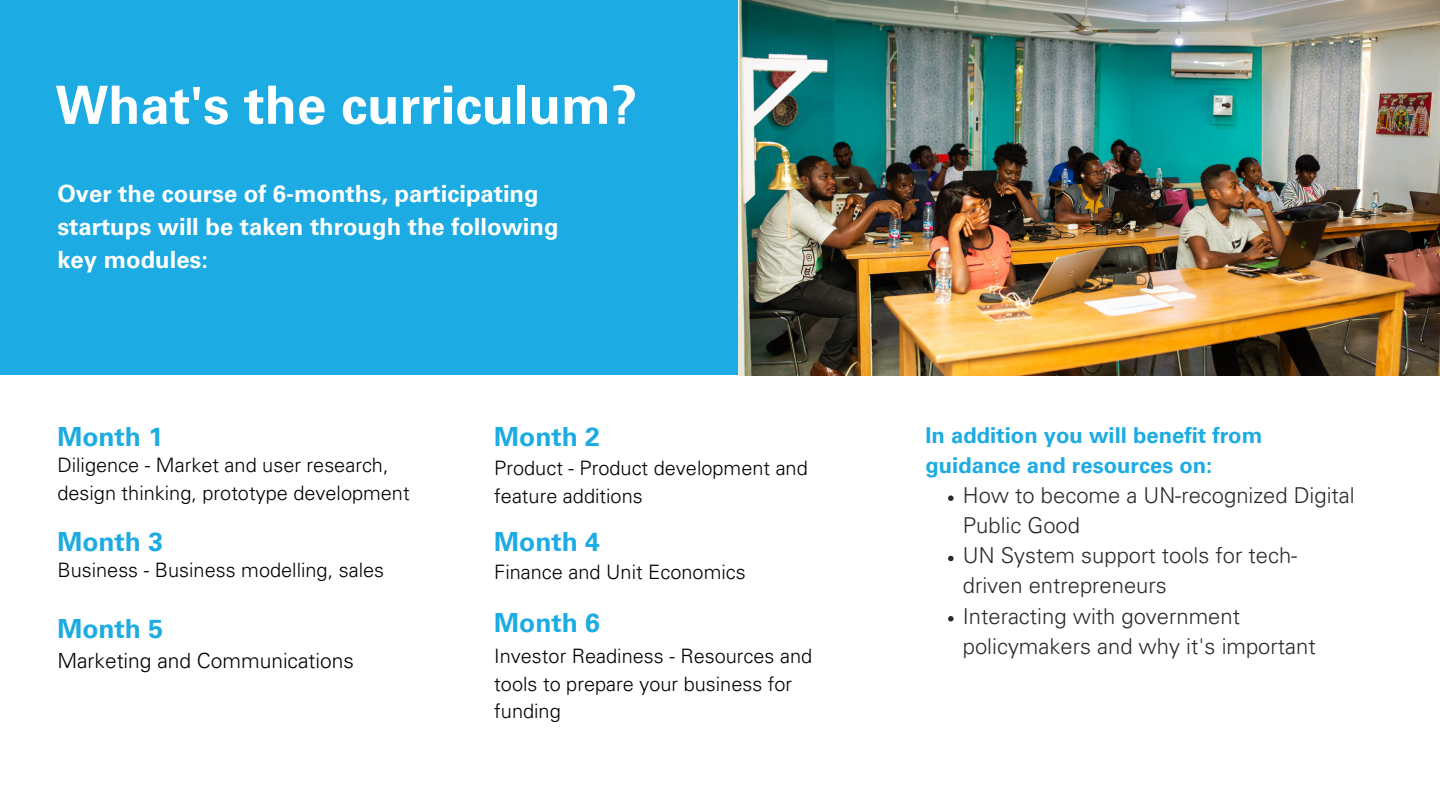
<style>
.page{position:relative;width:1440px;height:810px;background:#fff}
.page>*{position:absolute;margin:0;border:0;box-sizing:border-box;transform-origin:0 0}
.t1{font:700 52.8px "Univers LT Pro 65";color:#fff}
.t2{font:700 26.4px "Univers LT Pro 65";color:#1cabe2}
.t3{font:700 23.8px/33px "Univers LT Pro 65";color:#fff}
.t4{font:300 22px/30.1px "Univers LT Pro 45";color:#2d2926}
.t5{font:700 22px/30.1px "Univers LT Pro 65";color:#1cabe2}
.t6{font:300 20.9px "Univers LT Pro 45";color:#000}
.t7{font:300 19.9px/27.7px "Univers LT Pro 45";color:#000}
</style>
<div class="page">
<div style="left:0;top:0;width:1440px;height:375px;background:#1cabe2"></div>
<img style="left:739px;top:0;width:701px;height:375px">
<svg style="left:948px;top:495px;width:6px;height:6px"></svg>
<svg style="left:948px;top:556px;width:6px;height:5px"></svg>
<svg style="left:948px;top:616px;width:6px;height:6px"></svg>
<h1 class="t1" style="left:55px;top:86px;width:584px">What's the curriculum?</h1>
<p class="t3" style="left:57px;top:180px;width:503px">Over the course of 6-months, participating startups will be taken through the following key modules:</p>
<h2 class="t2" style="left:57px;top:427px;width:107px">Month 1</h2>
<h2 class="t2" style="left:494px;top:427px;width:107px">Month 2</h2>
<p class="t7" style="left:57px;top:454px;width:354px">Diligence - Market and user research, design thinking, prototype development</p>
<p class="t7" style="left:494px;top:457px;width:315px">Product - Product development and feature additions</p>
<h2 class="t2" style="left:57px;top:531px;width:107px">Month 3</h2>
<h2 class="t2" style="left:494px;top:531px;width:107px">Month 4</h2>
<p class="t7" style="left:57px;top:558px;width:328px">Business - Business modelling, sales</p>
<p class="t7" style="left:494px;top:561px;width:253px">Finance and Unit Economics</p>
<h2 class="t2" style="left:57px;top:619px;width:107px">Month 5</h2>
<p class="t6" style="left:57px;top:653px;width:298px">Marketing and Communications</p>
<h2 class="t2" style="left:494px;top:613px;width:107px">Month 6</h2>
<p class="t7" style="left:494px;top:645px;width:319px">Investor Readiness - Resources and tools to prepare your business for funding</p>
<p class="t5" style="left:925px;top:423px;width:338px">In addition you will benefit from guidance and resources on:</p>
<p class="t4" style="left:963px;top:483px;width:393px">How to become a UN-recognized Digital<br>Public Good<br>UN System support tools for tech&shy;driven entrepreneurs<br>Interacting with government policymakers and why it's important</p>
</div>
